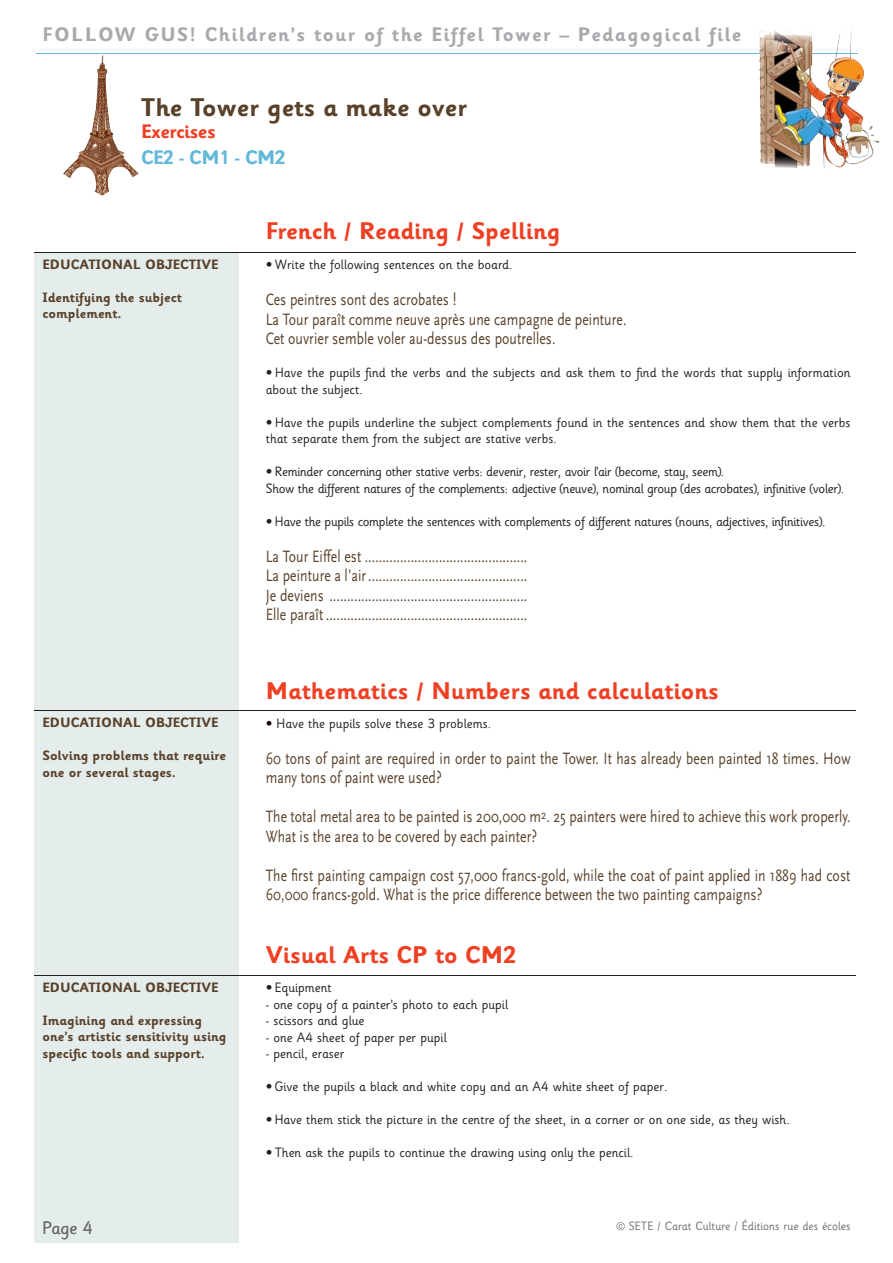
<style>
.page{position:relative;width:893px;height:1263px;background:#fff}
.page>*{position:absolute;margin:0;border:0;box-sizing:border-box;transform-origin:0 0}
.t1{font:700 25.5px "Sassoon Infant";color:#59412a}
.t2{font:700 24px "Sassoon Infant";color:#ef4023}
.t3{font:700 19.5px "Sassoon Infant";letter-spacing:.07em;color:#a7a9ac}
.t4{font:700 19.5px "Sassoon Infant";letter-spacing:-.025em;color:#61b8d8}
.t5{font:700 19.5px "Sassoon Infant";letter-spacing:-.025em;color:#ef4023}
.t6{font:18px "Sassoon Infant";color:#6c6e70}
.t7{font:17.1px/19.5px "Scala Sans";letter-spacing:.005em;color:#59412a;scale:.8 1}
.t8{font:13.5px/16.5px "Sassoon Infant";color:#231f20}
.t9{font:13.5px/16.5px "Sassoon Infant";letter-spacing:-.025em;color:#231f20}
.t10{font:700 13.5px/16.5px "Sassoon Infant";color:#59412a}
.t11{font:12px "Sassoon Infant";color:#6c6e70}
.s1{font-family:"Helvetica";font-weight:900;font-stretch:extra-condensed}
.s2{font-family:"Helvetica";font-weight:900;font-stretch:extra-condensed;color:#180001}
</style>
<div class="page">
<hr style="left:36px;top:53px;width:822px;height:1px;background:#61b8d8">
<img style="left:759px;top:31px;width:91px;height:137px">
<div style="left:34px;top:252px;width:205px;height:990px;background:#e5edec"></div>
<hr style="left:34px;top:252px;width:822px;height:1px;background:#231f20">
<img style="left:94px;top:55px;width:45px;height:140px">
<hr style="left:34px;top:710px;width:822px;height:1px;background:#231f20">
<hr style="left:34px;top:975px;width:822px;height:1px;background:#231f20">
<p class="t3" style="left:42px;top:27px;width:700px">FOLLOW GUS! Children’s tour of the Eiffel Tower – Pedagogical file</p>
<p class="t3" style="left:45px;top:27px;width:706px">SUIVEZ GUS ! Parcours enfants de la Tour Eiffel - Fiche pédagogique</p>
<h1 class="t1" style="left:141px;top:98px;width:327px">The Tower gets a make over</h1>
<p class="t5" style="left:141px;top:124px;width:76px">Exercises</p>
<p class="t4" style="left:141px;top:150px;width:146px">CE2 - CM1 - CM2</p>
<p class="t10" style="left:42px;top:258px;width:178px">EDUCATIONAL OBJECTIVE</p>
<p class="t10" style="left:42px;top:291px;width:141px">Identifying the subject complement.</p>
<p class="t10" style="left:42px;top:716px;width:178px">EDUCATIONAL OBJECTIVE</p>
<p class="t10" style="left:42px;top:749px;width:185px">Solving problems that require one or several stages.</p>
<p class="t10" style="left:42px;top:981px;width:178px">EDUCATIONAL OBJECTIVE</p>
<p class="t10" style="left:42px;top:1014px;width:186px">Imagining and expressing one’s artistic sensitivity using specific tools and support.</p>
<h2 class="t2" style="left:266px;top:222px;width:296px">French / Reading / Spelling</h2>
<p class="t8" style="left:266px;top:258px;width:248px"><span class="s1">•</span> Write the following sentences on the board.</p>
<p class="t7" style="left:266px;top:291px;width:452px">Ces peintres sont des acrobates !<br>La Tour paraît comme neuve après une campagne de peinture.<br>Cet ouvrier semble voler au-dessus des poutrelles.</p>
<p class="t8" style="left:266px;top:366px;width:586px"><span class="s1">•</span> Have the pupils find the verbs and the subjects and ask them to find the words that supply information about the subject.</p>
<p class="t8" style="left:266px;top:416px;width:586px"><span class="s1">•</span> Have the pupils underline the subject complements found in the sentences and show them that the verbs that separate them from the subject are stative verbs.</p>
<p class="t9" style="left:266px;top:465px;width:580px"><span class="s1">•</span> Reminder concerning other stative verbs: devenir, rester, avoir l’air (become, stay, seem).<br>Show the different natures of the complements: adjective (neuve), nominal group (des acrobates), infinitive (voler).</p>
<p class="t9" style="left:266px;top:515px;width:561px"><span class="s1">•</span> Have the pupils complete the sentences with complements of different natures (nouns, adjectives, infinitives).</p>
<p class="t7" style="left:266px;top:547px;width:328px;text-align:justify">La Tour Eiffel est ..............................................<br>La peinture a l’air .............................................<br>Je deviens ........................................................<br>Elle paraît .........................................................</p>
<h2 class="t2" style="left:266px;top:681px;width:455px">Mathematics / Numbers and calculations</h2>
<p class="t8" style="left:266px;top:717px;width:227px"><span class="s2">•</span> Have the pupils solve these 3 problems.</p>
<p class="t7" style="left:266px;top:749px;width:732px">60 tons of paint are required in order to paint the Tower. It has already been painted 18 times. How many tons of paint were used?</p>
<p class="t7" style="left:266px;top:808px;width:732px">The total metal area to be painted is 200,000 m<sup>2</sup>. 25 painters were hired to achieve this work properly.<br>What is the area to be covered by each painter?</p>
<p class="t7" style="left:266px;top:866px;width:732px">The first painting campaign cost 57,000 francs-gold, while the coat of paint applied in 1889 had cost<br>60,000 francs-gold. What is the price difference between the two painting campaigns?</p>
<h2 class="t2" style="left:266px;top:946px;width:252px">Visual Arts CP to CM2</h2>
<p class="t8" style="left:266px;top:981px;width:68px"><span class="s1">•</span> Equipment</p>
<p class="t8" style="left:266px;top:998px;width:244px">- one copy of a painter’s photo to each pupil</p>
<p class="t8" style="left:266px;top:1014px;width:100px">- scissors and glue</p>
<p class="t8" style="left:266px;top:1031px;width:182px">- one A4 sheet of paper per pupil</p>
<p class="t8" style="left:266px;top:1047px;width:80px">- pencil, eraser</p>
<p class="t8" style="left:266px;top:1080px;width:403px"><span class="s1">•</span> Give the pupils a black and white copy and an A4 white sheet of paper.</p>
<p class="t8" style="left:266px;top:1113px;width:525px"><span class="s1">•</span> Have them stick the picture in the centre of the sheet, in a corner or on one side, as they wish.</p>
<p class="t8" style="left:266px;top:1146px;width:369px"><span class="s1">•</span> Then ask the pupils to continue the drawing using only the pencil.</p>
<p class="t6" style="left:42px;top:1221px;width:52px">Page 4</p>
<p class="t11" style="left:616px;top:1221px;width:236px">© SETE / Carat Culture / Éditions rue des écoles</p>
</div>
